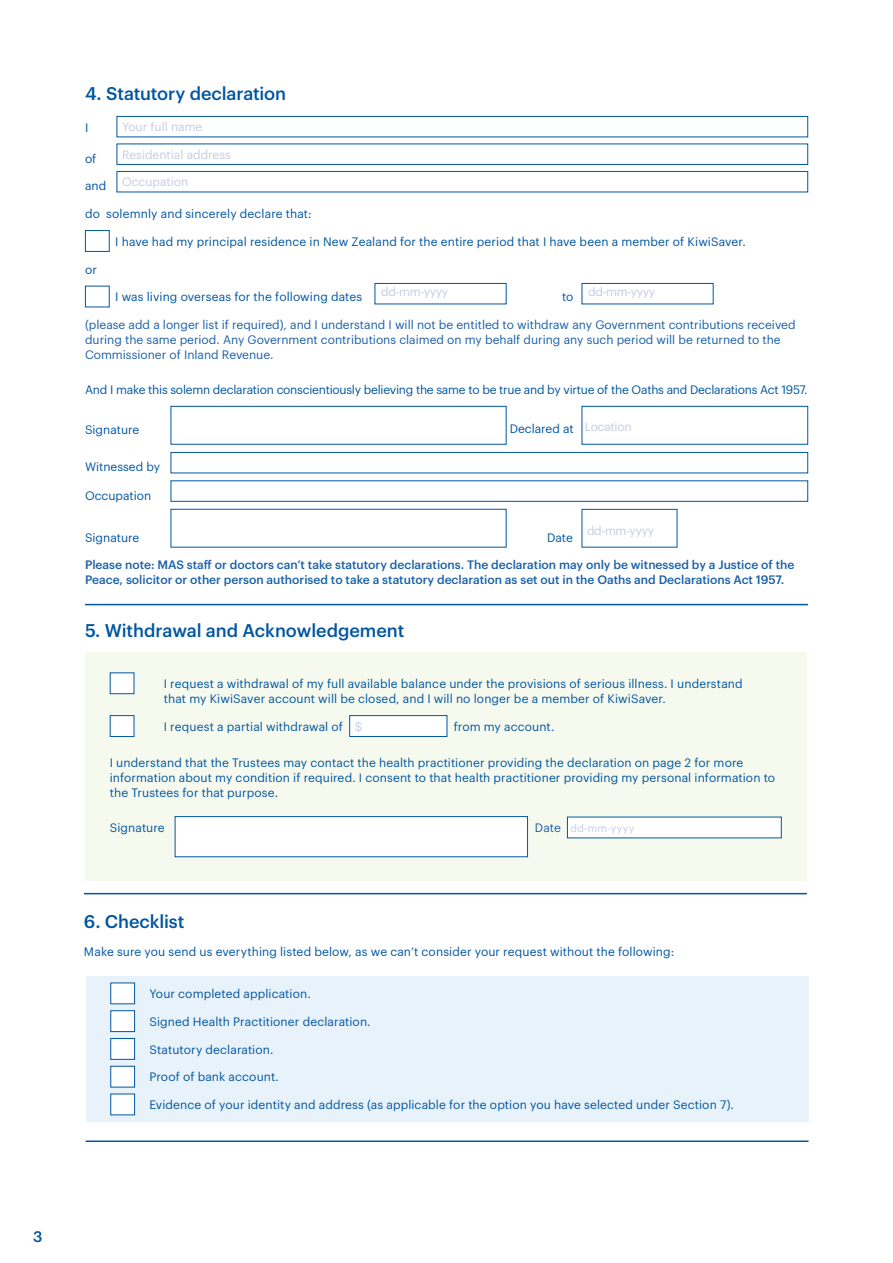
<style>
.page{position:relative;width:893px;height:1263px;background:#fff}
.page>*{position:absolute;margin:0;border:0;box-sizing:border-box;transform-origin:0 0}
.Table_text_2{font:500 18px "Graphik";letter-spacing:-.005em;color:#0156a1}
.gRAPHIK_BODY{font:500 18px "Graphik";color:#0156a1}
.t1{font:500 15px "Graphik";color:#0156a1}
.Body_8pt___10pt{font:12px/15px "Graphik";letter-spacing:.01em;color:#0156a1}
.Table_text_2-2{font:12px "Graphik";letter-spacing:.005em;color:#0156a1}
.Table_text_2-3{font:12px/15px "Graphik";color:#1a60a8}
.gRAPHIK_BODY-2{font:500 12px/15px "Graphik";color:#1a60a8}
.Table_text_2-4{font:12px "Graphik";letter-spacing:-.02em;color:#0156a1}
.gRAPHIK_BODY-3{font:12px "Graphik";color:#0156a1}
.t2{font:12px "Graphik";color:#c4cce5}
.t3{font:12px "Graphik";letter-spacing:-.02em;color:#c4cce5}
.Body_8pt___10pt-2{font:12px "Graphik";color:#1a60a8}
.Body_Copy_7pt___9pt{font:10.5px "Graphik";letter-spacing:.04em;color:#c4cce5}
</style>
<div class="page">
<hr style="left:85px;top:604px;width:723px;height:1px;background:#0156a1">
<div style="left:117px;top:116px;width:691px;height:21px;border:1px solid #0156a1"></div>
<div style="left:117px;top:144px;width:691px;height:21px;border:1px solid #0156a1"></div>
<div style="left:117px;top:171px;width:691px;height:21px;border:1px solid #0156a1"></div>
<div style="left:85px;top:230px;width:25px;height:22px;border:1px solid #0156a1"></div>
<div style="left:375px;top:283px;width:132px;height:21px;border:1px solid #0156a1"></div>
<div style="left:582px;top:283px;width:132px;height:21px;border:1px solid #0156a1"></div>
<div style="left:171px;top:406px;width:335px;height:39px;border:1px solid #0156a1"></div>
<div style="left:582px;top:406px;width:226px;height:39px;border:1px solid #0156a1"></div>
<div style="left:171px;top:452px;width:637px;height:21px;border:1px solid #0156a1"></div>
<div style="left:171px;top:480px;width:637px;height:22px;border:1px solid #0156a1"></div>
<div style="left:582px;top:509px;width:95px;height:38px;border:1px solid #0156a1"></div>
<div style="left:85px;top:652px;width:721px;height:228px;background:#f6faee"></div>
<div style="left:110px;top:672px;width:24px;height:22px;background:#fff;border:1px solid #0156a1"></div>
<div style="left:110px;top:715px;width:24px;height:22px;background:#fff;border:1px solid #0156a1"></div>
<div style="left:350px;top:716px;width:97px;height:20px;background:#fff"></div>
<div style="left:349px;top:715px;width:98px;height:22px;border:1px solid #0156a1"></div>
<div style="left:175px;top:816px;width:353px;height:41px;background:#fff;border:1px solid #0156a1"></div>
<div style="left:567px;top:817px;width:214px;height:21px;background:#fff"></div>
<hr style="left:86px;top:1140px;width:723px;height:2px;background:#0156a1">
<div style="left:86px;top:976px;width:722px;height:145px;background:#e8f2fa"></div>
<div style="left:110px;top:982px;width:25px;height:22px;background:#fff"></div>
<div style="left:110px;top:1010px;width:25px;height:22px;background:#fff;border:1px solid #0156a1"></div>
<div style="left:110px;top:1038px;width:25px;height:22px;background:#fff;border:1px solid #0156a1"></div>
<div style="left:110px;top:1066px;width:25px;height:21px;background:#fff"></div>
<div style="left:110px;top:1093px;width:25px;height:22px;background:#fff"></div>
<hr style="left:84px;top:893px;width:723px;height:1px;background:#0156a1">
<p class="Table_text_2" style="left:85px;top:79px;width:202px">4. Statutory declaration</p>
<p class="gRAPHIK_BODY-3" style="left:85px;top:119px;width:5px">I</p>
<p class="t2" style="left:122px;top:118px;width:82px">Your full name</p>
<p class="gRAPHIK_BODY-3" style="left:85px;top:149px;width:13px">of</p>
<p class="t2" style="left:122px;top:145px;width:110px">Residential address</p>
<p class="gRAPHIK_BODY-3" style="left:85px;top:177px;width:23px">and</p>
<p class="t2" style="left:122px;top:173px;width:68px">Occupation</p>
<p class="gRAPHIK_BODY-3" style="left:85px;top:205px;width:228px">do solemnly and sincerely declare that:</p>
<p class="Table_text_2-2" style="left:115px;top:232px;width:632px">I have had my principal residence in New Zealand for the entire period that I have been a member of KiwiSaver.</p>
<p class="Table_text_2-2" style="left:85px;top:260px;width:13px">or</p>
<p class="Table_text_2-2" style="left:115px;top:288px;width:249px">I was living overseas for the following dates</p>
<p class="t2" style="left:381px;top:283px;width:68px">dd-mm-yyyy</p>
<p class="Table_text_2-2" style="left:562px;top:288px;width:13px">to</p>
<p class="t2" style="left:588px;top:283px;width:68px">dd-mm-yyyy</p>
<p class="Table_text_2-3" style="left:85px;top:316px;width:712px">(please add a longer list if required), and I understand I will not be entitled to withdraw any Government contributions received during the same period. Any Government contributions claimed on my behalf during any such period will be returned to the<br>Commissioner of Inland Revenue.</p>
<p class="Table_text_2-4" style="left:85px;top:381px;width:724px">And I make this solemn declaration conscientiously believing the same to be true and by virtue of the Oaths and Declarations Act 1957.</p>
<p class="Table_text_2-2" style="left:85px;top:421px;width:56px">Signature</p>
<p class="Table_text_2-2" style="left:510px;top:419px;width:66px">Declared at</p>
<p class="t3" style="left:585px;top:418px;width:48px">Location</p>
<p class="gRAPHIK_BODY-3" style="left:85px;top:458px;width:77px">Witnessed by</p>
<p class="gRAPHIK_BODY-3" style="left:85px;top:486px;width:68px">Occupation</p>
<p class="gRAPHIK_BODY-3" style="left:85px;top:528px;width:56px">Signature</p>
<p class="gRAPHIK_BODY-3" style="left:547px;top:528px;width:27px">Date</p>
<p class="t2" style="left:587px;top:522px;width:68px">dd-mm-yyyy</p>
<p class="gRAPHIK_BODY-2" style="left:85px;top:556px;width:711px">Please note: MAS staff or doctors can’t take statutory declarations. The declaration may only be witnessed by a Justice of the<br>Peace, solicitor or other person authorised to take a statutory declaration as set out in the Oaths and Declarations Act 1957.</p>
<p class="gRAPHIK_BODY" style="left:85px;top:617px;width:321px">5. Withdrawal and Acknowledgement</p>
<p class="Body_8pt___10pt" style="left:164px;top:675px;width:580px">I request a withdrawal of my full available balance under the provisions of serious illness. I understand that my KiwiSaver account will be closed, and I will no longer be a member of KiwiSaver.</p>
<p class="Body_8pt___10pt" style="left:164px;top:718px;width:181px">I request a partial withdrawal of</p>
<p class="t2" style="left:355px;top:717px;width:9px">$</p>
<p class="Body_8pt___10pt" style="left:454px;top:718px;width:102px">from my account.</p>
<p class="Body_8pt___10pt" style="left:110px;top:754px;width:667px">I understand that the Trustees may contact the health practitioner providing the declaration on page 2 for more information about my condition if required. I consent to that health practitioner providing my personal information to the Trustees for that purpose.</p>
<p class="Body_8pt___10pt" style="left:110px;top:819px;width:56px">Signature</p>
<p class="Body_8pt___10pt-2" style="left:535px;top:819px;width:28px">Date</p>
<p class="Body_Copy_7pt___9pt" style="left:571px;top:820px;width:65px">dd-mm-yyyy</p>
<p class="Table_text_2" style="left:84px;top:908px;width:102px">6. Checklist</p>
<p class="Table_text_2-2" style="left:84px;top:943px;width:592px">Make sure you send us everything listed below, as we can’t consider your request without the following:</p>
<p class="Table_text_2-2" style="left:149px;top:985px;width:163px">Your completed application.</p>
<p class="Table_text_2-2" style="left:149px;top:1012px;width:223px">Signed Health Practitioner declaration.</p>
<p class="Table_text_2-2" style="left:149px;top:1040px;width:126px">Statutory declaration.</p>
<p class="Table_text_2-2" style="left:149px;top:1068px;width:131px">Proof of bank account.</p>
<p class="Table_text_2-2" style="left:149px;top:1096px;width:586px">Evidence of your identity and address (as applicable for the option you have selected under Section 7).</p>
<p class="t1" style="left:33px;top:1225px;width:11px">3</p>
</div>
